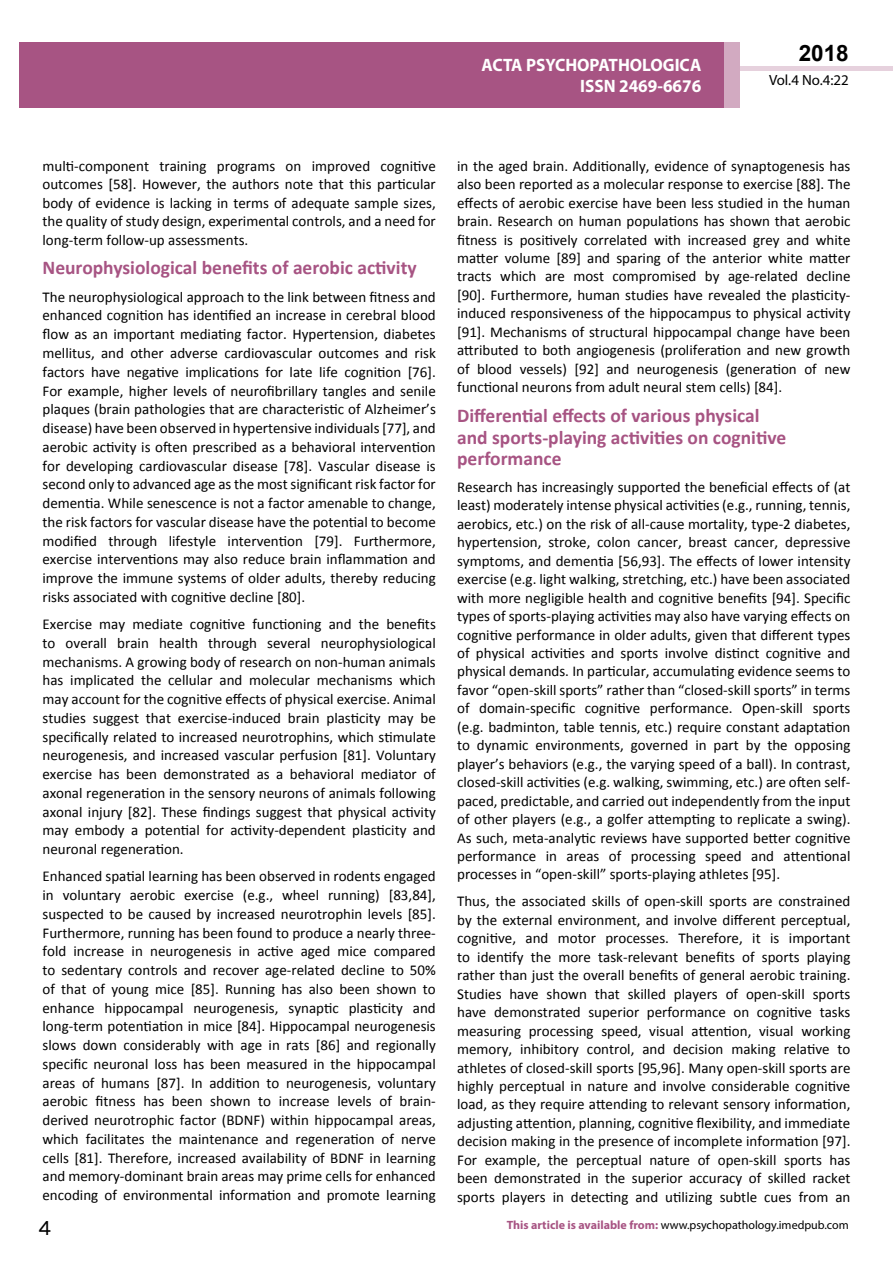
<style>
.page{position:relative;width:893px;height:1263px;background:#fff}
.page>*{position:absolute;margin:0;border:0;box-sizing:border-box;transform-origin:0 0}
.t1{font:25.5px "Tunga";color:#000}
.t2{font:700 22.5px "Arial";color:#000}
.t3{font:700 19.5px/21.5px "Calibri";color:#a75483}
.t4{font:700 18px/21.6px "Myriad Pro";color:#fff;text-align:right;scale:.96 1}
.t5{font:15px/18.5px "Calibri";color:#000;text-align:justify}
.t6{font:14.85px "Myriad Pro";color:#000}
.t7{font:12px "Myriad Pro";color:#000}
.s1{font-weight:700;color:#a75483}
</style>
<div class="page">
<div style="left:722px;top:66px;width:171px;height:5px;background:#e6d1dd"></div>
<div style="left:19px;top:42px;width:706px;height:66px;background:#a75483"></div>
<div style="left:725px;top:43px;width:15px;height:65px;background:#d2aac1"></div>
<p class="t4" style="left:482px;top:53px;width:230px">ACTA PSYCHOPATHOLOGICA<br>ISSN 2469-6676</p>
<h2 class="t2" style="left:799px;top:38px;width:52px">2018</h2>
<p class="t6" style="left:769px;top:71px;width:81px">Vol.4 No.4:22</p>
<p class="t5" style="left:43px;top:157px;width:395px">multi-component training programs on improved cognitive outcomes [58]. However, the authors note that this particular body of evidence is lacking in terms of adequate sample sizes, the quality of study design, experimental controls, and a need for long-term follow-up assessments.</p>
<h3 class="t3" style="left:43px;top:257px;width:376px">Neurophysiological benefits of aerobic activity</h3>
<p class="t5" style="left:43px;top:287px;width:395px">The neurophysiological approach to the link between fitness and enhanced cognition has identified an increase in cerebral blood flow as an important mediating factor. Hypertension, diabetes mellitus, and other adverse cardiovascular outcomes and risk factors have negative implications for late life cognition [76].<br>For example, higher levels of neurofibrillary tangles and senile plaques (brain pathologies that are characteristic of Alzheimer’s disease) have been observed in hypertensive individuals [77], and aerobic activity is often prescribed as a behavioral intervention for developing cardiovascular disease [78]. Vascular disease is second only to advanced age as the most significant risk factor for dementia. While senescence is not a factor amenable to change, the risk factors for vascular disease have the potential to become modified through lifestyle intervention [79]. Furthermore, exercise interventions may also reduce brain inflammation and improve the immune systems of older adults, thereby reducing risks associated with cognitive decline [80].</p>
<p class="t5" style="left:43px;top:615px;width:395px">Exercise may mediate cognitive functioning and the benefits to overall brain health through several neurophysiological mechanisms. A growing body of research on non-human animals has implicated the cellular and molecular mechanisms which may account for the cognitive effects of physical exercise. Animal studies suggest that exercise-induced brain plasticity may be specifically related to increased neurotrophins, which stimulate neurogenesis, and increased vascular perfusion [81]. Voluntary exercise has been demonstrated as a behavioral mediator of axonal regeneration in the sensory neurons of animals following axonal injury [82]. These findings suggest that physical activity may embody a potential for activity-dependent plasticity and neuronal regeneration.</p>
<p class="t5" style="left:43px;top:867px;width:395px">Enhanced spatial learning has been observed in rodents engaged in voluntary aerobic exercise (e.g., wheel running) [83,84], suspected to be caused by increased neurotrophin levels [85].<br>Furthermore, running has been found to produce a nearly three&shy;fold increase in neurogenesis in active aged mice compared to sedentary controls and recover age-related decline to 50% of that of young mice [85]. Running has also been shown to enhance hippocampal neurogenesis, synaptic plasticity and long-term potentiation in mice [84]. Hippocampal neurogenesis slows down considerably with age in rats [86] and regionally specific neuronal loss has been measured in the hippocampal areas of humans [87]. In addition to neurogenesis, voluntary aerobic fitness has been shown to increase levels of brain&shy;derived neurotrophic factor (BDNF) within hippocampal areas, which facilitates the maintenance and regeneration of nerve cells [81]. Therefore, increased availability of BDNF in learning and memory-dominant brain areas may prime cells for enhanced encoding of environmental information and promote learning</p>
<p class="t5" style="left:457px;top:157px;width:395px">in the aged brain. Additionally, evidence of synaptogenesis has also been reported as a molecular response to exercise [88]. The effects of aerobic exercise have been less studied in the human brain. Research on human populations has shown that aerobic fitness is positively correlated with increased grey and white matter volume [89] and sparing of the anterior white matter tracts which are most compromised by age-related decline [90]. Furthermore, human studies have revealed the plasticity&shy;induced responsiveness of the hippocampus to physical activity [91]. Mechanisms of structural hippocampal change have been attributed to both angiogenesis (proliferation and new growth of blood vessels) [92] and neurogenesis (generation of new functional neurons from adult neural stem cells) [84].</p>
<h3 class="t3" style="left:457px;top:405px;width:331px">Differential effects of various physical and sports-playing activities on cognitive performance</h3>
<p class="t5" style="left:457px;top:478px;width:395px">Research has increasingly supported the beneficial effects of (at least) moderately intense physical activities (e.g., running, tennis, aerobics, etc.) on the risk of all-cause mortality, type-2 diabetes, hypertension, stroke, colon cancer, breast cancer, depressive symptoms, and dementia [56,93]. The effects of lower intensity exercise (e.g. light walking, stretching, etc.) have been associated with more negligible health and cognitive benefits [94]. Specific types of sports-playing activities may also have varying effects on cognitive performance in older adults, given that different types of physical activities and sports involve distinct cognitive and physical demands. In particular, accumulating evidence seems to favor “open-skill sports” rather than “closed-skill sports” in terms of domain-specific cognitive performance. Open-skill sports (e.g. badminton, table tennis, etc.) require constant adaptation to dynamic environments, governed in part by the opposing player’s behaviors (e.g., the varying speed of a ball). In contrast, closed-skill activities (e.g. walking, swimming, etc.) are often self&shy;paced, predictable, and carried out independently from the input of other players (e.g., a golfer attempting to replicate a swing).<br>As such, meta-analytic reviews have supported better cognitive performance in areas of processing speed and attentional processes in “open-skill” sports-playing athletes [95].</p>
<p class="t5" style="left:457px;top:892px;width:395px">Thus, the associated skills of open-skill sports are constrained by the external environment, and involve different perceptual, cognitive, and motor processes. Therefore, it is important to identify the more task-relevant benefits of sports playing rather than just the overall benefits of general aerobic training.<br>Studies have shown that skilled players of open-skill sports have demonstrated superior performance on cognitive tasks measuring processing speed, visual attention, visual working memory, inhibitory control, and decision making relative to athletes of closed-skill sports [95,96]. Many open-skill sports are highly perceptual in nature and involve considerable cognitive load, as they require attending to relevant sensory information, adjusting attention, planning, cognitive flexibility, and immediate decision making in the presence of incomplete information [97].<br>For example, the perceptual nature of open-skill sports has been demonstrated in the superior accuracy of skilled racket sports players in detecting and utilizing subtle cues from an</p>
<h1 class="t1" style="left:38px;top:1211px;width:15px">4</h1>
<p class="t7" style="left:507px;top:1218px;width:343px"><span class="s1">This article is available from:</span> www.psychopathology.imedpub.com</p>
</div>
